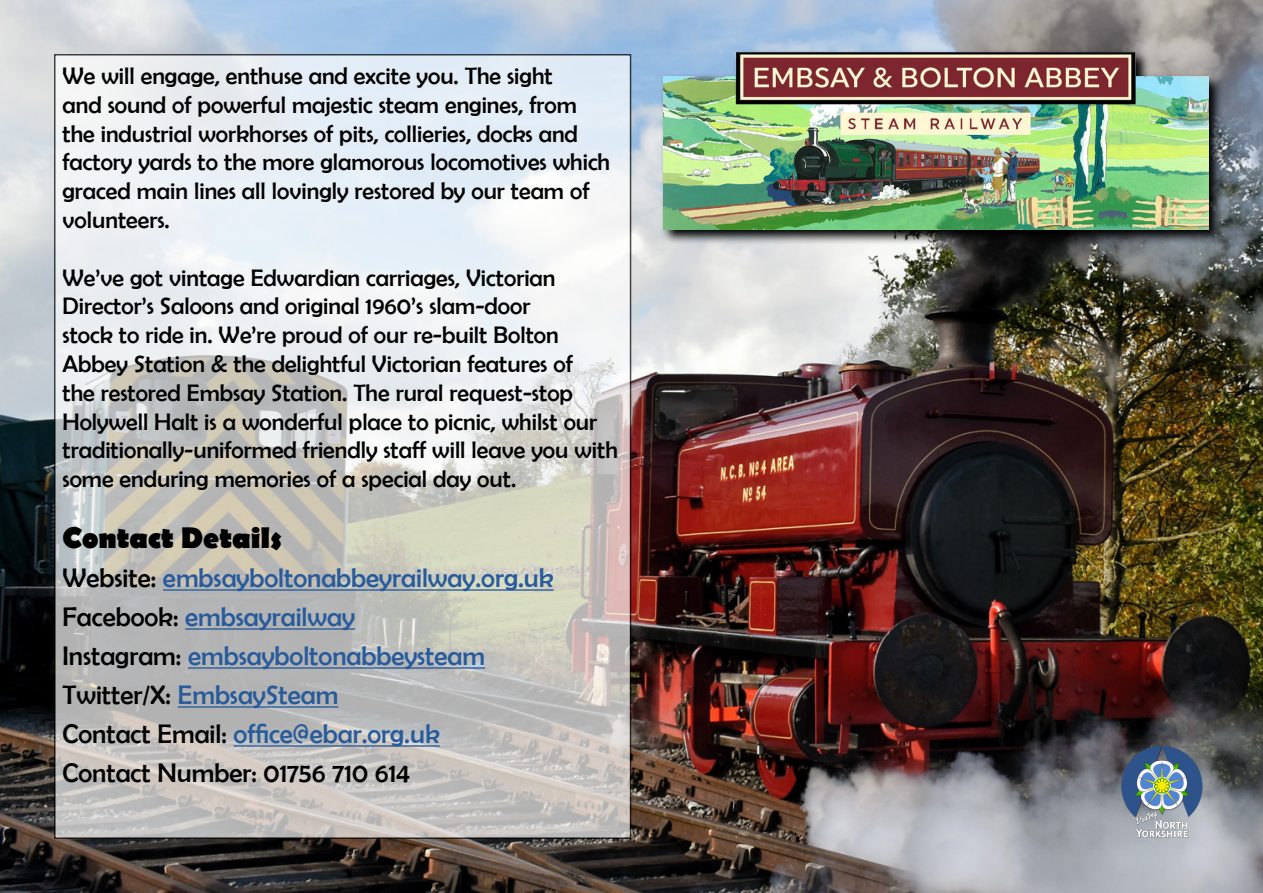
<style>
.page{position:relative;width:1263px;height:893px;background:#fff}
.page>*{position:absolute;margin:0;border:0;box-sizing:border-box;transform-origin:0 0}
.t1{font:700 30px "Berlin Sans FB";color:#000}
.t2{font:27px/39px "Berlin Sans FB";color:#275b9b}
.t3{font:24px/28.8px "Berlin Sans FB";color:#000}
.s1{color:#000}
</style>
<div class="page">
<img style="left:0;top:0;width:1263px;height:893px">
<svg style="left:660px;top:49px;width:564px;height:196px;background:#5c6062"></svg>
<img style="left:664px;top:48px;width:544px;height:182px">
<img style="left:1115px;top:745px;width:93px;height:94px">
<svg style="left:57px;top:57px;width:571px;height:779px"></svg>
<hr style="left:163px;top:589px;width:391px;height:2px;background:#275b9b">
<hr style="left:185px;top:628px;width:170px;height:2px;background:#275b9b">
<hr style="left:188px;top:667px;width:297px;height:2px;background:#275b9b">
<hr style="left:178px;top:706px;width:160px;height:2px;background:#275b9b">
<hr style="left:234px;top:745px;width:206px;height:2px;background:#275b9b">
<p class="t3" style="left:63px;top:61px;width:549px">We will engage, enthuse and excite you. The sight<br>and sound of powerful majestic steam engines, from the industrial workhorses of pits, collieries, docks and factory yards to the more glamorous locomotives which graced main lines all lovingly restored by our team of volunteers.</p>
<p class="t3" style="left:63px;top:263px;width:557px">We’ve got vintage Edwardian carriages, Victorian Director’s Saloons and original 1960’s slam-door<br>stock to ride in. We’re proud of our re-built Bolton Abbey Station &amp; the delightful Victorian features of<br>the restored Embsay Station. The rural request-stop Holywell Halt is a wonderful place to picnic, whilst our traditionally-uniformed friendly staff will leave you with some enduring memories of a special day out.</p>
<p class="t1" style="left:63px;top:520px;width:221px">Contact Details</p>
<p class="t2" style="left:63px;top:558px;width:492px"><span class="s1">Website:</span> embsayboltonabbeyrailway.org.uk <span class="s1">Facebook:</span> embsayrailway<br><span class="s1">Instagram:</span> embsayboltonabbeysteam <span class="s1">Twitter/X:</span> EmbsaySteam<br><span class="s1">Contact Email:</span> office@ebar.org.uk<br><span class="s1">Contact Number: 01756 710 614</span></p>
</div>
